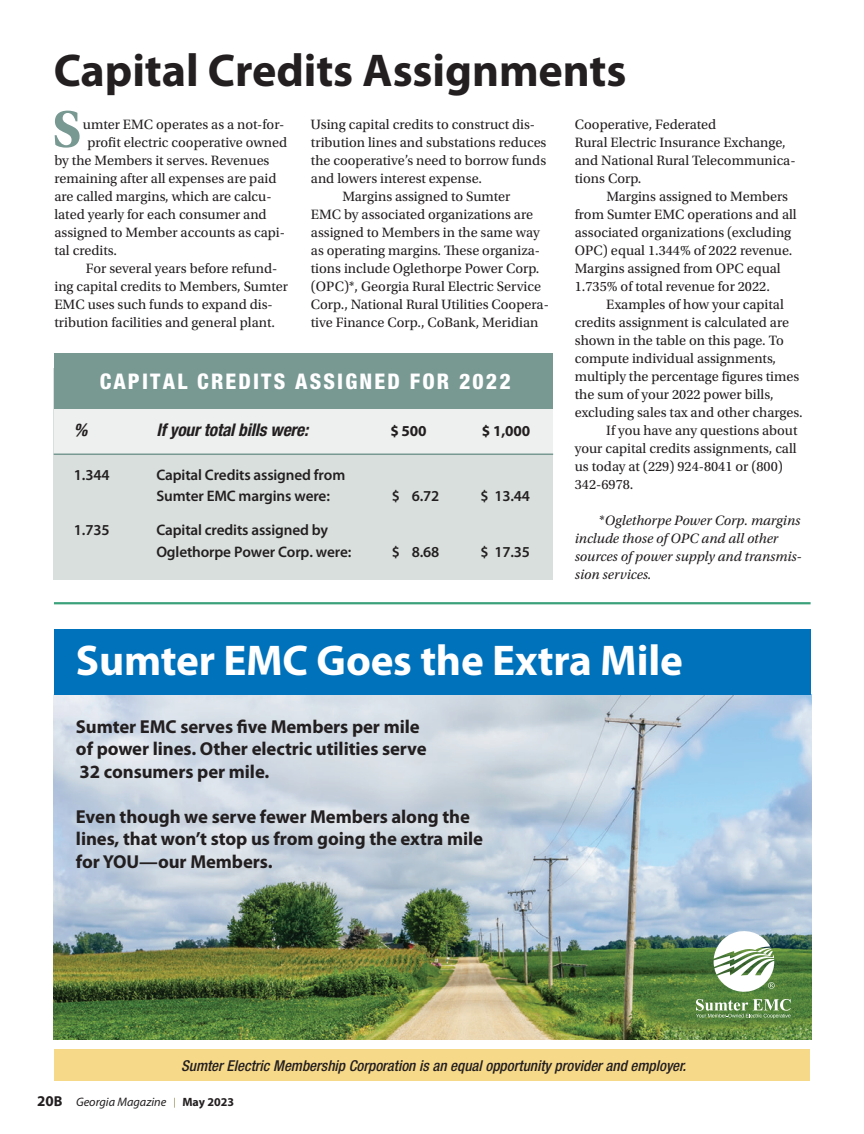
<style>
.page{position:relative;width:864px;height:1134px;background:#fff}
.page>*{position:absolute;margin:0;border:0;box-sizing:border-box;transform-origin:0 0}
.t1{font:700 54px "Utopia Std";color:#789892}
.t2{font:700 46.2px "Myriad Pro";color:#231f20}
.t3{font:700 43.2px "Myriad Pro";letter-spacing:-.005em;color:#fff}
.t4{font:800 condensed 21.6px "Helvetica Neue LT Std";letter-spacing:.1em;color:#fff}
.t5{font:700 18.75px/22.5px "Myriad Pro";letter-spacing:-.005em;color:#231f20}
.t6{font:italic 700 condensed 17.55px "Helvetica Neue LT Std";letter-spacing:-.01em;color:#231f20}
.t7{font:600 15.3px/21.1px "Myriad Pro";letter-spacing:-.01em;color:#231f20}
.t8{font:700 15.3px "Myriad Pro";letter-spacing:-.01em;color:#231f20}
.t9{font:italic 500 condensed 15px "Helvetica Neue LT Std";color:#231f20}
.t10{font:14.25px/18px "Utopia Std";color:#231f20}
.t11{font:italic 14.25px/18px "Utopia Std";color:#231f20}
.t12{font:italic 12.3px "Myriad Pro";color:#231f20}
.t13{font:700 12px "Myriad Pro";color:#231f20}
.s1{font-style:normal}
.s2{font-weight:700;font-style:normal;font-size:15px}
.s3{font-weight:700;font-style:normal;font-size:14.4px}
</style>
<div class="page">
<img style="left:54px;top:694px;width:757px;height:346px">
<div style="left:54px;top:1049px;width:756px;height:31px;background:#f7d98a"></div>
<div style="left:54px;top:368px;width:499px;height:212px;background:#d8dfdc"></div>
<div style="left:54px;top:409px;width:499px;height:45px;background:#edf0ee"></div>
<div style="left:54px;top:353px;width:499px;height:56px;background:#789892"></div>
<hr style="left:54px;top:454px;width:499px;height:1px;background:#789892">
<hr style="left:54px;top:602px;width:757px;height:2px;background:#3ba17b">
<svg style="left:696px;top:929px;width:95px;height:90px"></svg>
<div style="left:54px;top:629px;width:757px;height:65px;background:#0072bc"></div>
<h2 class="t2" style="left:54px;top:45px;width:574px">Capital Credits Assignments</h2>
<h1 class="t1" style="left:52px;top:98px;width:31px">S</h1>
<p class="t10" style="left:311px;top:116px;width:226px">Using capital credits to construct dis-</p>
<p class="t10" style="left:575px;top:116px;width:222px">Cooperative, Federated<br>Rural Electric Insurance Exchange, and National Rural Telecommunica&shy;tions Corp.</p>
<p class="t10" style="left:575px;top:188px;width:223px;text-indent:32px">Margins assigned to Members from Sumter EMC operations and all associated organizations (excluding OPC) equal 1.344% of 2022 revenue.<br>Margins assigned from OPC equal 1.735% of total revenue for 2022.</p>
<p class="t10" style="left:606px;top:296px;width:179px">Examples of how your capital</p>
<p class="t10" style="left:575px;top:314px;width:216px">credits assignment is calculated are</p>
<p class="t10" style="left:575px;top:332px;width:211px">shown in the table on this page. To</p>
<p class="t10" style="left:575px;top:350px;width:203px">compute individual assignments,</p>
<p class="t10" style="left:575px;top:368px;width:226px">multiply the percentage figures times</p>
<p class="t10" style="left:575px;top:386px;width:200px">the sum of your 2022 power bills,</p>
<p class="t10" style="left:575px;top:404px;width:229px">excluding sales tax and other charges.</p>
<p class="t10" style="left:606px;top:422px;width:193px">If you have any questions about</p>
<p class="t10" style="left:575px;top:440px;width:223px">your capital credits assignments, call</p>
<p class="t10" style="left:575px;top:458px;width:210px">us today at (229) 924-8041 or (800)</p>
<p class="t10" style="left:575px;top:476px;width:60px">342-6978.</p>
<p class="t11" style="left:575px;top:512px;width:228px;text-indent:25px"><span class="s1">*</span>Oglethorpe Power Corp. margins include those of OPC and all other sources of power supply and transmis&shy;sion services.</p>
<p class="t10" style="left:83px;top:116px;width:203px">umter EMC operates as a not-for-</p>
<p class="t10" style="left:87px;top:134px;width:201px">profit electric cooperative owned</p>
<p class="t10" style="left:54px;top:152px;width:217px">by the Members it serves. Revenues</p>
<p class="t10" style="left:54px;top:170px;width:224px">remaining after all expenses are paid</p>
<p class="t10" style="left:54px;top:188px;width:219px">are called margins, which are calcu-</p>
<p class="t10" style="left:54px;top:206px;width:214px">lated yearly for each consumer and</p>
<p class="t10" style="left:54px;top:224px;width:232px">assigned to Member accounts as capi-</p>
<p class="t10" style="left:54px;top:242px;width:64px">tal credits.</p>
<p class="t10" style="left:86px;top:260px;width:193px">For several years before refund-</p>
<p class="t10" style="left:54px;top:278px;width:235px">ing capital credits to Members, Sumter</p>
<p class="t10" style="left:54px;top:296px;width:220px">EMC uses such funds to expand dis-</p>
<p class="t10" style="left:54px;top:314px;width:222px">tribution facilities and general plant.</p>
<p class="t10" style="left:311px;top:134px;width:237px">tribution lines and substations reduces</p>
<p class="t10" style="left:311px;top:152px;width:237px">the cooperative’s need to borrow funds</p>
<p class="t10" style="left:311px;top:170px;width:173px">and lowers interest expense.</p>
<p class="t10" style="left:342px;top:188px;width:170px">Margins assigned to Sumter</p>
<p class="t10" style="left:311px;top:206px;width:224px">EMC by associated organizations are</p>
<p class="t10" style="left:311px;top:224px;width:230px">assigned to Members in the same way</p>
<p class="t10" style="left:311px;top:242px;width:231px">as operating margins. These organiza-</p>
<p class="t10" style="left:311px;top:260px;width:230px">tions include Oglethorpe Power Corp.</p>
<p class="t10" style="left:311px;top:278px;width:232px">(OPC)*, Georgia Rural Electric Service</p>
<p class="t10" style="left:311px;top:296px;width:240px">Corp., National Rural Utilities Coopera-</p>
<p class="t10" style="left:311px;top:314px;width:229px">tive Finance Corp., CoBank, Meridian</p>
<h3 class="t4" style="left:100px;top:368px;width:412px">CAPITAL CREDITS ASSIGNED FOR 2022</h3>
<p class="t6" style="left:74px;top:419px;width:15px">%</p>
<p class="t6" style="left:156px;top:419px;width:153px">If your total bills were:</p>
<p class="t8" style="left:390px;top:422px;width:38px">$ 500</p>
<p class="t8" style="left:482px;top:422px;width:50px">$ 1,000</p>
<p class="t7" style="left:74px;top:463px;width:37px">1.344</p>
<p class="t7" style="left:156px;top:463px;width:190px">Capital Credits assigned from<br>Sumter EMC margins were:</p>
<p class="t7" style="left:392px;top:485px;width:49px">$ 6.72</p>
<p class="t7" style="left:480px;top:485px;width:51px">$ 13.44</p>
<p class="t7" style="left:74px;top:519px;width:37px">1.735</p>
<p class="t7" style="left:156px;top:519px;width:197px">Capital credits assigned by<br>Oglethorpe Power Corp. were:</p>
<p class="t7" style="left:392px;top:541px;width:49px">$ 8.68</p>
<p class="t7" style="left:480px;top:541px;width:51px">$ 17.35</p>
<h3 class="t3" style="left:76px;top:636px;width:608px">Sumter EMC Goes the Extra Mile</h3>
<h3 class="t5" style="left:76px;top:715px;width:352px">Sumter EMC serves five Members per mile of power lines. Other electric utilities serve<br>32 consumers per mile.</h3>
<h3 class="t5" style="left:76px;top:805px;width:409px">Even though we serve fewer Members along the lines, that won’t stop us from going the extra mile for YOU—our Members.</h3>
<p class="t9" style="left:181px;top:1056px;width:507px">Sumter Electric Membership Corporation is an equal opportunity provider and employer.</p>
<p class="t12" style="left:37px;top:1095px;width:131px"><span class="s2">20</span><span class="s3">B</span> Georgia Magazine</p>
<p class="t13" style="left:182px;top:1095px;width:53px">May 2023</p>
</div>
